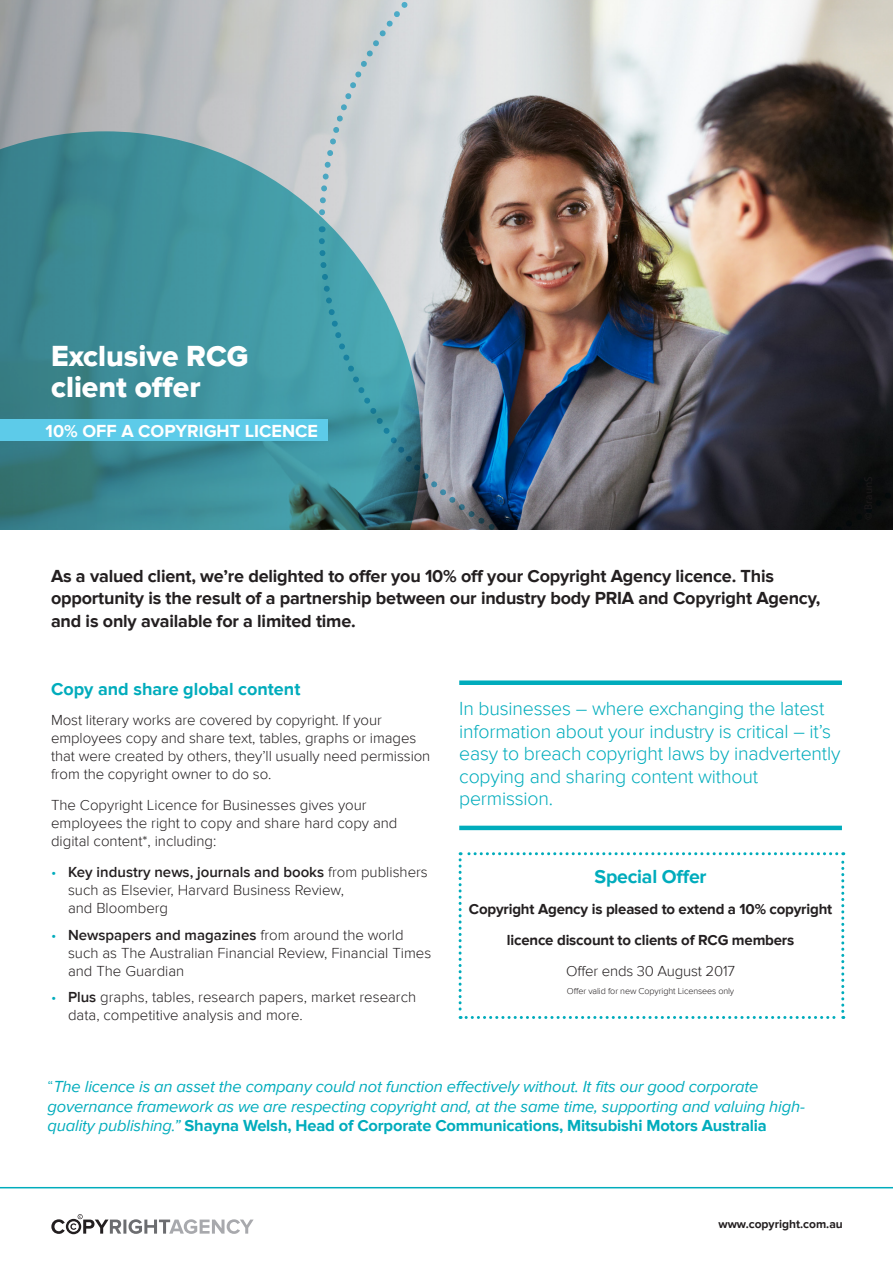
<style>
.page{position:relative;width:893px;height:1263px;background:#fff}
.page>*{position:absolute;margin:0;border:0;box-sizing:border-box;transform-origin:0 0}
._1_Title{font:30px "Proxima Nova Extrabld";color:#fff}
._2_Intro_Para_-_CA_T{font:300 19.5px/22.5px "Proxima Nova";letter-spacing:-.01em;color:#00acbc}
._4_Body{font:700 19.5px "Proxima Nova";letter-spacing:-.01em;color:#00acbc}
._2_Intro_Para_-_CA_T-2{font:700 18px/22.5px "Proxima Nova";letter-spacing:-.01em;color:#231f20}
._4_Body-2{font:700 18px "Proxima Nova";color:#00acbc}
.t1{font:700 18px "Proxima Nova";color:#fff}
._2_Intro_Para_-_CA_T-3{font:italic 16.5px/19.5px "Proxima Nova";letter-spacing:-.01em;color:#00acbc}
._4_Body-3{font:300 15px/18px "Proxima Nova";color:#231f20}
._4_Body-4{font:700 15px "Proxima Nova";letter-spacing:-.01em;color:#231f20}
._4_Body-5{font:700 12px "Proxima Nova";color:#231f20}
._4_Body-6{font:300 9px "Proxima Nova";letter-spacing:-.01em;color:#231f20}
.s1{color:#00acbc}
.s2{font-weight:600}
.s3{font-weight:300;font-style:normal}
.s4{font-weight:700;font-style:normal}
</style>
<div class="page">
<img style="left:673px;top:229px;width:220px;height:301px">
<img style="left:667px;top:0;width:226px;height:224px">
<svg style="left:622px;top:0;width:40px;height:229px"></svg>
<img style="left:622px;top:235px;width:46px;height:295px">
<img style="left:0;top:0;width:622px;height:530px">
<div style="left:0;top:420px;width:327px;height:21px;background:#5dcbe9"></div>
<div style="left:459px;top:680px;width:383px;height:5px;background:#00acbc"></div>
<hr style="left:459px;top:826px;width:383px;height:4px;background:#00acbc">
<hr style="left:0;top:1187px;width:893px;height:1px;background:#00acbc">
<svg style="left:51px;top:1214px;width:203px;height:20px"></svg>
<svg style="left:459px;top:852px;width:385px;height:167px"></svg>
<p class="_1_Title" style="left:51px;top:338px;width:199px">Exclusive RCG</p>
<p class="_1_Title" style="left:51px;top:370px;width:151px">client offer</p>
<p class="t1" style="left:46px;top:421px;width:274px">10% OFF A COPYRIGHT LICENCE</p>
<p class="_2_Intro_Para_-_CA_T-2" style="left:51px;top:565px;width:771px">As a valued client, we’re delighted to offer you 10% off your Copyright Agency licence. This opportunity is the result of a partnership between our industry body PRIA and Copyright Agency, and is only available for a limited time.</p>
<p class="_4_Body-2" style="left:51px;top:678px;width:251px">Copy and share global content</p>
<p class="_4_Body-3" style="left:51px;top:712px;width:381px">Most literary works are covered by copyright. If your employees copy and share text, tables, graphs or images that were created by others, they’ll usually need permission from the copyright owner to do so.</p>
<p class="_4_Body-3" style="left:51px;top:796px;width:348px">The Copyright Licence for Businesses gives your employees the right to copy and share hard copy and digital content*, including:</p>
<p class="_4_Body-3" style="left:68px;top:863px;width:361px;text-indent:-17px"><span class="s1">•</span> <span class="s2">Key industry news, journals and books</span> from publishers such as Elsevier, Harvard Business Review,<br>and Bloomberg</p>
<p class="_4_Body-3" style="left:68px;top:926px;width:365px;text-indent:-17px"><span class="s1">•</span> <span class="s2">Newspapers and magazines</span> from around the world such as The Australian Financial Review, Financial Times and The Guardian</p>
<p class="_4_Body-3" style="left:68px;top:988px;width:350px;text-indent:-17px"><span class="s1">•</span> <span class="s2">Plus</span> graphs, tables, research papers, market research data, competitive analysis and more.</p>
<p class="_2_Intro_Para_-_CA_T" style="left:459px;top:698px;width:383px">In businesses – where exchanging the latest information about your industry is critical – it’s easy to breach copyright laws by inadvertently copying and sharing content without permission.</p>
<p class="_4_Body" style="left:595px;top:866px;width:113px">Special Offer</p>
<p class="_4_Body-4" style="left:469px;top:900px;width:365px">Copyright Agency is pleased to extend a 10% copyright</p>
<p class="_4_Body-4" style="left:507px;top:931px;width:289px">licence discount to clients of RCG members</p>
<p class="_4_Body-3" style="left:566px;top:962px;width:170px">Offer ends 30 August 2017</p>
<p class="_4_Body-6" style="left:567px;top:985px;width:169px">Offer valid for new Copyright Licensees only</p>
<p class="_2_Intro_Para_-_CA_T-3" style="left:48px;top:1077px;width:759px"><span class="s3">“</span>The licence is an asset the company could not function effectively without. It fits our good corporate governance framework as we are respecting copyright and, at the same time, supporting and valuing high&shy;quality publishing.” <span class="s4">Shayna Welsh, Head of Corporate Communications, Mitsubishi Motors Australia</span></p>
<p class="_4_Body-5" style="left:718px;top:1217px;width:126px">www.copyright.com.au</p>
</div>
